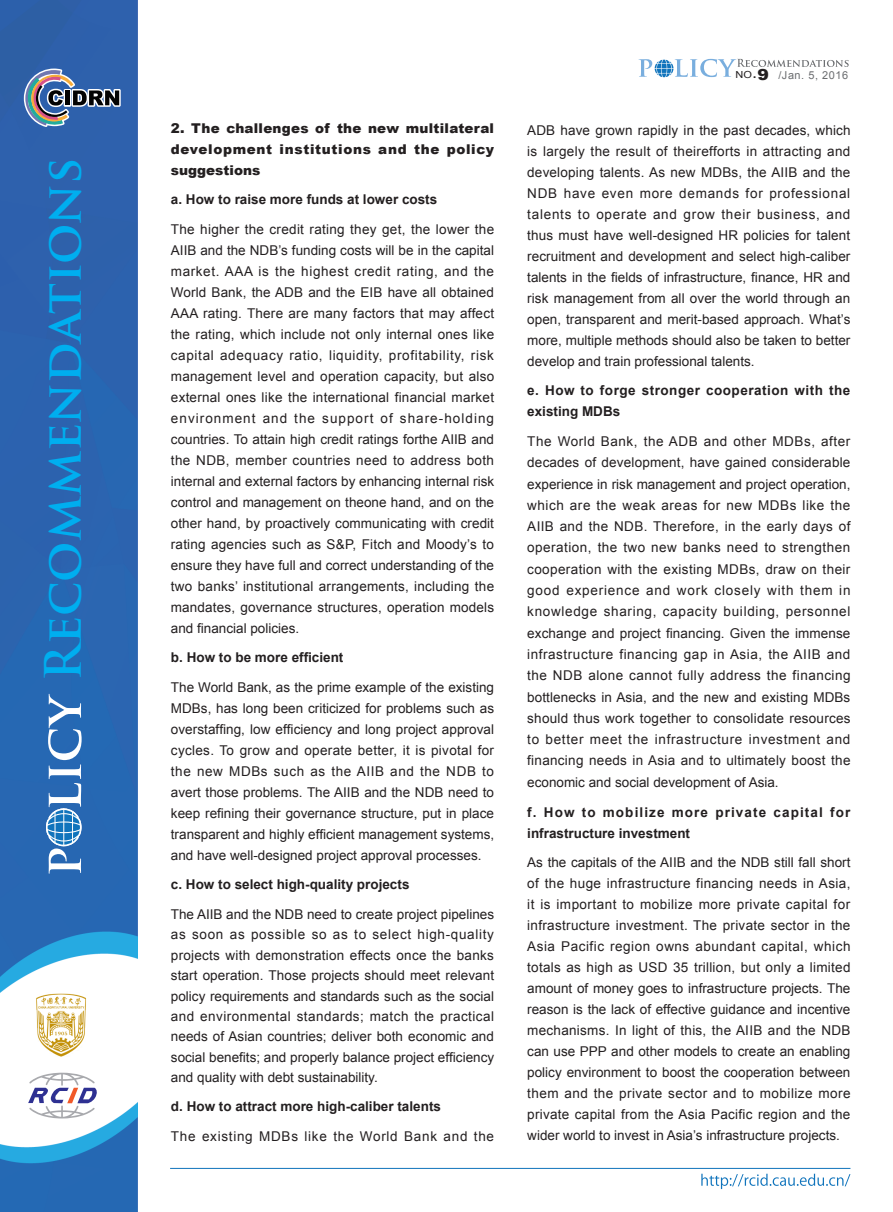
<style>
.page{position:relative;width:893px;height:1212px;background:#fff}
.page>*{position:absolute;margin:0;border:0;box-sizing:border-box;transform-origin:0 0}
.t1{font:700 48.9px "Trajan Pro";color:#00aeef}
.t2{font:13.5px/21px "Arial";color:#231f20;text-align:justify}
.t3{font:700 13.5px "Arial";color:#231f20}
.t4{font:900 13.5px/21px "Arial";letter-spacing:.05em;color:#231f20;text-align:justify}
.t5{font:700 13.5px/21px "Arial";letter-spacing:.08em;color:#231f20}
.t6{font:700 13.5px/21px "Arial";letter-spacing:.04em;color:#231f20}
.t7{font:13.5px "Arial";letter-spacing:.055em;color:#231f20}
.t8{font:10.95px "Arial";letter-spacing:.05em;color:#6b6d70}
.t9{font:9.75px "Arial";color:#231f20;scale:1.13 1}
.s1{font-family:"H Ya 9 gj"}
.s2{font-weight:900;font-size:15.15px}
</style>
<div class="page">
<hr style="left:170px;top:1168px;width:680px;height:1px;background:#1074bc">
<svg style="left:701px;top:1174px;width:149px;height:15px"></svg>
<img style="left:0;top:0;width:138px;height:1212px">
<svg style="left:24px;top:69px;width:97px;height:58px"></svg>
<svg style="left:27px;top:1071px;width:71px;height:49px"></svg>
<img style="left:36px;top:992px;width:51px;height:65px">
<svg style="left:46px;top:694px;width:36px;height:180px"></svg>
<svg style="left:639px;top:59px;width:210px;height:19px"></svg>
<p class="t1" style="left:33px;top:681px;width:525px;rotate:-90deg">Recommendations</p>
<p class="t4" style="left:171px;top:117px;width:325px">2. The challenges of the new multilateral development institutions and the policy suggestions</p>
<p class="t3" style="left:171px;top:191px;width:268px">a. How to raise more funds at lower costs</p>
<p class="t2" style="left:171px;top:219px;width:325px">The higher the credit rating they get, the lower the AIIB and the NDB’s funding costs will be in the capital market. AAA is the highest credit rating, and the World Bank, the ADB and the EIB have all obtained AAA rating. There are many factors that may affect the rating, which include not only internal ones like capital adequacy ratio, liquidity, profitability, risk management level and operation capacity, but also external ones like the international financial market environment and the support of share-holding countries. To attain high credit ratings forthe AIIB and the NDB, member countries need to address both internal and external factors by enhancing internal risk control and management on theone hand, and on the other hand, by proactively communicating with credit rating agencies such as S&amp;P, Fitch and Moody’s to ensure they have full and correct understanding of the two banks’ institutional arrangements, including the mandates, governance structures, operation models and financial policies.</p>
<p class="t3" style="left:171px;top:649px;width:174px">b. How to be more efficient</p>
<p class="t2" style="left:171px;top:677px;width:325px">The World Bank, as the prime example of the existing MDBs, has long been criticized for problems such as overstaffing, low efficiency and long project approval cycles. To grow and operate better, it is pivotal for the new MDBs such as the AIIB and the NDB to avert those problems. The AIIB and the NDB need to keep refining their governance structure, put in place transparent and highly efficient management systems, and have well-designed project approval processes.</p>
<p class="t3" style="left:171px;top:876px;width:240px">c. How to select high-quality projects</p>
<p class="t2" style="left:171px;top:904px;width:325px;line-height:20.4px">The AIIB and the NDB need to create project pipelines as soon as possible so as to select high-quality projects with demonstration effects once the banks start operation. Those projects should meet relevant policy requirements and standards such as the social and environmental standards; match the practical needs of Asian countries; deliver both economic and social benefits; and properly balance project efficiency and quality with debt sustainability.</p>
<p class="t3" style="left:171px;top:1097px;width:272px">d. How to attract more high-caliber talents</p>
<p class="t7" style="left:171px;top:1127px;width:325px">The existing MDBs like the World Bank and the</p>
<p class="t9" style="left:735px;top:68px;width:31px">NO<span class="s1">.</span><span class="s2">9</span></p>
<p class="t8" style="left:778px;top:68px;width:71px">/Jan. 5, 2016</p>
<p class="t2" style="left:527px;top:120px;width:325px">ADB have grown rapidly in the past decades, which is largely the result of theirefforts in attracting and developing talents. As new MDBs, the AIIB and the NDB have even more demands for professional talents to operate and grow their business, and thus must have well-designed HR policies for talent recruitment and development and select high-caliber talents in the fields of infrastructure, finance, HR and risk management from all over the world through an open, transparent and merit-based approach. What’s more, multiple methods should also be taken to better develop and train professional talents.</p>
<p class="t6" style="left:527px;top:381px;width:325px">e. How to forge stronger cooperation with the existing MDBs</p>
<p class="t2" style="left:527px;top:431px;width:325px">The World Bank, the ADB and other MDBs, after decades of development, have gained considerable experience in risk management and project operation, which are the weak areas for new MDBs like the AIIB and the NDB. Therefore, in the early days of operation, the two new banks need to strengthen cooperation with the existing MDBs, draw on their good experience and work closely with them in knowledge sharing, capacity building, personnel exchange and project financing. Given the immense infrastructure financing gap in Asia, the AIIB and the NDB alone cannot fully address the financing bottlenecks in Asia, and the new and existing MDBs should thus work together to consolidate resources to better meet the infrastructure investment and financing needs in Asia and to ultimately boost the economic and social development of Asia.</p>
<p class="t5" style="left:527px;top:802px;width:325px">f. How to mobilize more private capital for infrastructure investment</p>
<p class="t2" style="left:527px;top:852px;width:325px">As the capitals of the AIIB and the NDB still fall short of the huge infrastructure financing needs in Asia, it is important to mobilize more private capital for infrastructure investment. The private sector in the Asia Pacific region owns abundant capital, which totals as high as USD 35 trillion, but only a limited amount of money goes to infrastructure projects. The reason is the lack of effective guidance and incentive mechanisms. In light of this, the AIIB and the NDB can use PPP and other models to create an enabling policy environment to boost the cooperation between them and the private sector and to mobilize more private capital from the Asia Pacific region and the wider world to invest in Asia’s infrastructure projects.</p>
</div>
